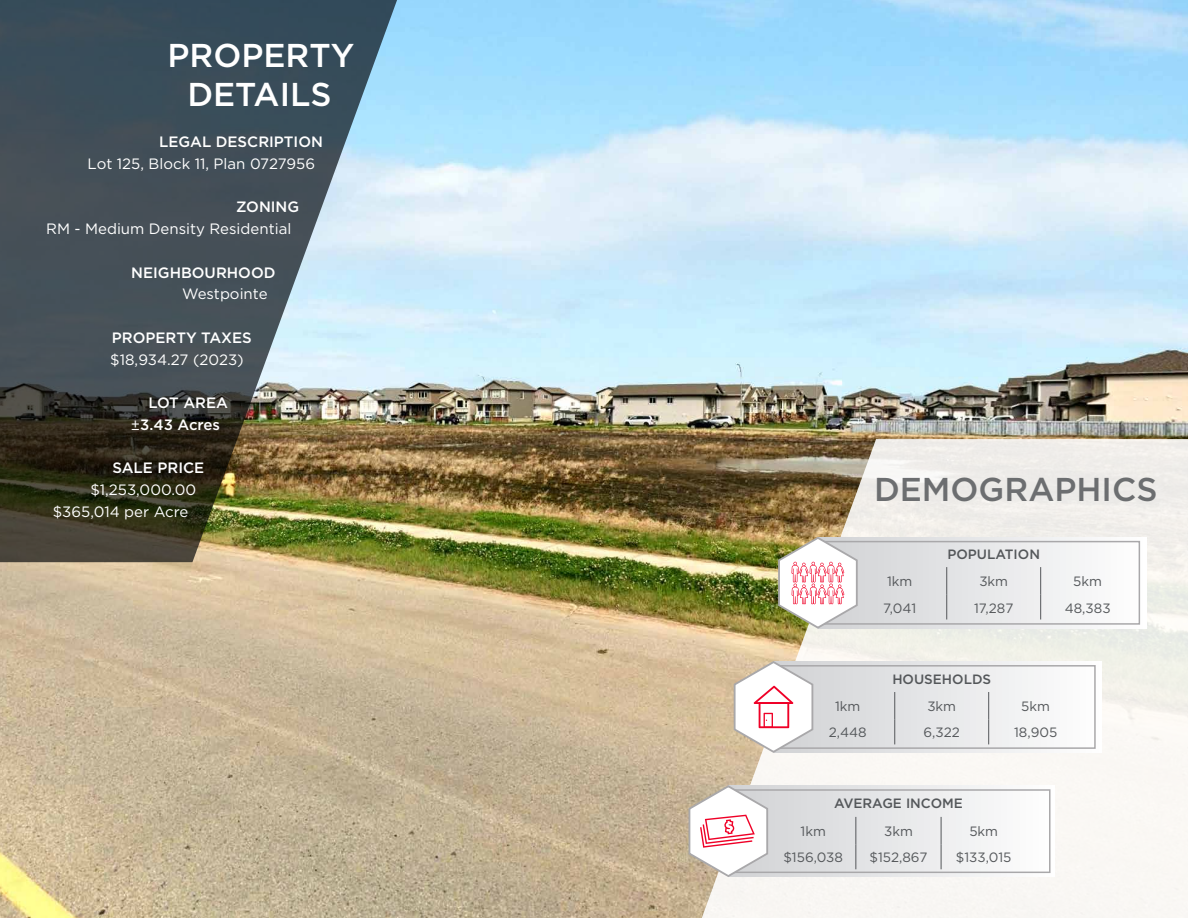
<style>
.page{position:relative;width:1188px;height:918px;background:#fff}
.page>*{position:absolute;margin:0;border:0;box-sizing:border-box;transform-origin:0 0}
.t1{font:500 33px "Gotham";color:#fff}
.t2{font:500 33px "Gotham";color:#6c6e70}
.Body_Text_-_Bullet{font:15px "Gotham";color:#fff}
.Body_Text_-_Bullet-2{font:500 15px "Gotham";color:#fff}
.Body_Text{font:13.5px "Gotham";color:#54575a}
.Body_Text-2{font:500 13.5px "Gotham";color:#54575a}
.s1{font-weight:400}
</style>
<div class="page">
<img style="left:0;top:0;width:1188px;height:918px">
<img style="left:0;top:0;width:406px;height:562px">
<svg style="left:687px;top:439px;width:501px;height:479px"></svg>
<svg style="left:859px;top:537px;width:287px;height:91px"></svg>
<div style="left:822px;top:541px;width:318px;height:84px;border:2px solid #a9a8aa"></div>
<svg style="left:777px;top:536px;width:82px;height:94px"></svg>
<svg style="left:946px;top:567px;width:1px;height:53px"></svg>
<svg style="left:1040px;top:567px;width:1px;height:53px"></svg>
<svg style="left:814px;top:661px;width:288px;height:92px"></svg>
<svg style="left:894px;top:692px;width:1px;height:52px"></svg>
<svg style="left:988px;top:692px;width:1px;height:52px"></svg>
<div style="left:777px;top:665px;width:319px;height:84px;border:2px solid #a9a8aa"></div>
<svg style="left:732px;top:660px;width:82px;height:94px"></svg>
<svg style="left:769px;top:786px;width:286px;height:91px"></svg>
<svg style="left:855px;top:817px;width:1px;height:52px"></svg>
<svg style="left:941px;top:817px;width:1px;height:52px"></svg>
<div style="left:732px;top:789px;width:319px;height:84px;border:2px solid #a9a8aa"></div>
<svg style="left:687px;top:784px;width:82px;height:94px"></svg>
<p class="t1" style="left:168px;top:33px;width:188px">PROPERTY</p>
<p class="t1" style="left:187px;top:73px;width:146px">DETAILS</p>
<p class="Body_Text_-_Bullet-2" style="left:159px;top:132px;width:165px">LEGAL DESCRIPTION</p>
<p class="Body_Text_-_Bullet" style="left:88px;top:154px;width:229px">Lot 125, Block 11, Plan 0727956</p>
<p class="Body_Text_-_Bullet-2" style="left:236px;top:197px;width:64px">ZONING</p>
<p class="Body_Text_-_Bullet" style="left:46px;top:219px;width:247px">RM - Medium Density Residential</p>
<p class="Body_Text_-_Bullet-2" style="left:131px;top:263px;width:146px">NEIGHBOURHOOD</p>
<p class="Body_Text_-_Bullet" style="left:182px;top:285px;width:87px">Westpointe</p>
<p class="Body_Text_-_Bullet-2" style="left:112px;top:328px;width:141px">PROPERTY TAXES</p>
<p class="Body_Text_-_Bullet" style="left:110px;top:350px;width:135px">$18,934.27 (2023)</p>
<p class="Body_Text_-_Bullet-2" style="left:148px;top:393px;width:81px">LOT AREA</p>
<p class="Body_Text_-_Bullet-2" style="left:131px;top:415px;width:91px"><span class="s1">±</span>3.43 Acres</p>
<p class="Body_Text_-_Bullet-2" style="left:112px;top:458px;width:93px">SALE PRICE</p>
<p class="Body_Text_-_Bullet" style="left:90px;top:480px;width:107px">$1,253,000.00</p>
<p class="Body_Text_-_Bullet" style="left:53px;top:502px;width:137px">$365,014 per Acre</p>
<p class="t2" style="left:874px;top:468px;width:285px">DEMOGRAPHICS</p>
<p class="Body_Text-2" style="left:947px;top:545px;width:94px">POPULATION</p>
<p class="Body_Text" style="left:887px;top:573px;width:27px">1km</p>
<p class="Body_Text" style="left:979px;top:573px;width:30px">3km</p>
<p class="Body_Text" style="left:1073px;top:573px;width:30px">5km</p>
<p class="Body_Text" style="left:883px;top:599px;width:35px">7,041</p>
<p class="Body_Text" style="left:974px;top:599px;width:41px">17,287</p>
<p class="Body_Text" style="left:1065px;top:599px;width:47px">48,383</p>
<p class="Body_Text-2" style="left:892px;top:670px;width:100px">HOUSEHOLDS</p>
<p class="Body_Text" style="left:835px;top:698px;width:27px">1km</p>
<p class="Body_Text" style="left:927px;top:698px;width:30px">3km</p>
<p class="Body_Text" style="left:1021px;top:698px;width:30px">5km</p>
<p class="Body_Text" style="left:829px;top:724px;width:40px">2,448</p>
<p class="Body_Text" style="left:923px;top:724px;width:38px">6,322</p>
<p class="Body_Text" style="left:1014px;top:724px;width:45px">18,905</p>
<p class="Body_Text-2" style="left:834px;top:795px;width:130px">AVERAGE INCOME</p>
<p class="Body_Text" style="left:801px;top:823px;width:27px">1km</p>
<p class="Body_Text" style="left:884px;top:823px;width:30px">3km</p>
<p class="Body_Text" style="left:969px;top:823px;width:30px">5km</p>
<p class="Body_Text" style="left:783px;top:849px;width:61px">$156,038</p>
<p class="Body_Text" style="left:870px;top:849px;width:59px">$152,867</p>
<p class="Body_Text" style="left:956px;top:849px;width:57px">$133,015</p>
</div>
